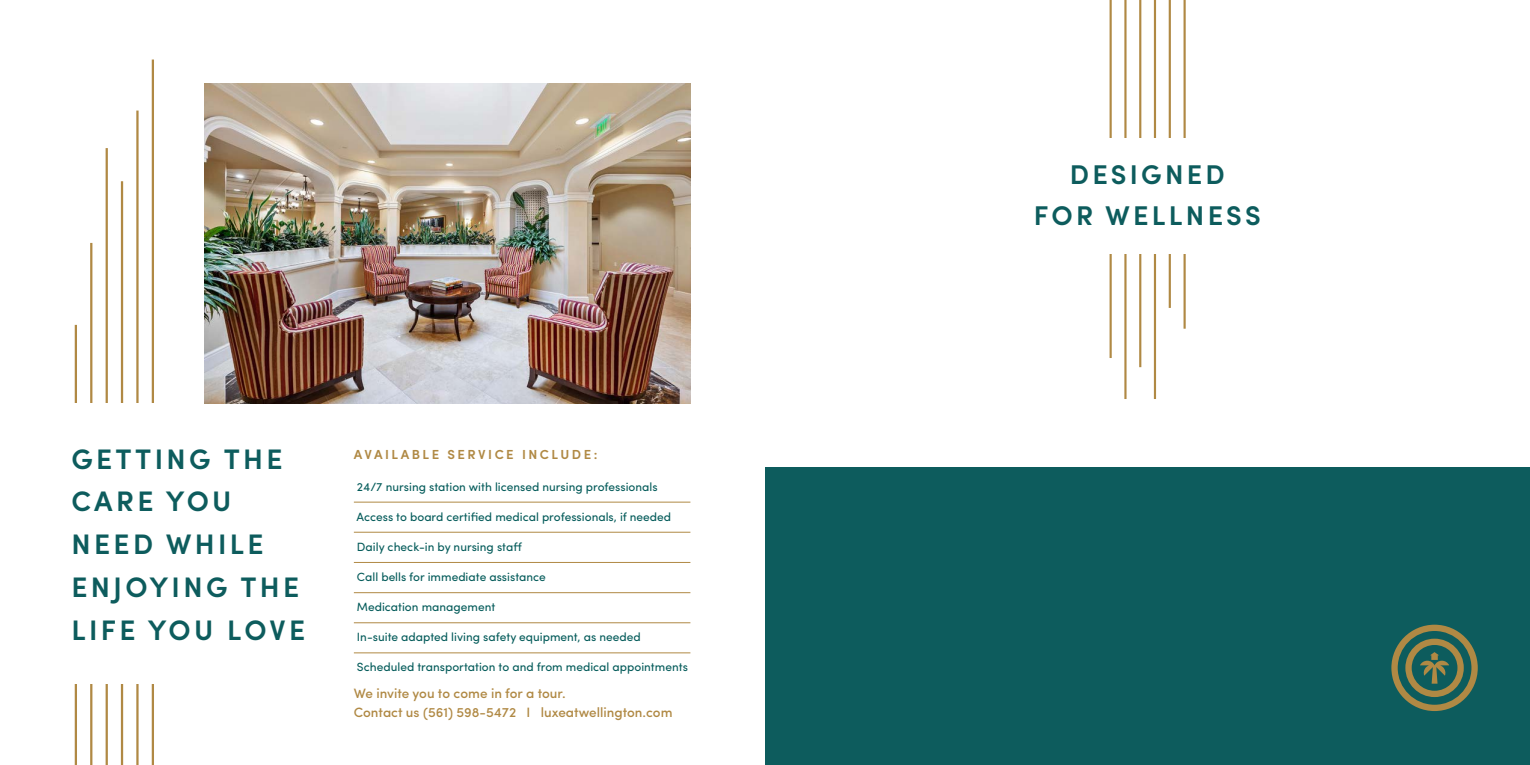
<style>
.page{position:relative;width:1530px;height:765px;background:#fff}
.page>*{position:absolute;margin:0;border:0;box-sizing:border-box;transform-origin:0 0}
.t1{font:600 28.25px/43px "Sofia Pro";letter-spacing:.12em;color:#0d5c5d}
.t2{font:600 27.12px "Sofia Pro";letter-spacing:.12em;color:#0d5c5d}
.body{font:500 13.62px "Sofia Pro";color:#b08944}
.t3{font:600 13.12px "Sofia Pro";letter-spacing:.19em;color:#b08944}
.Bullets{font:12px "Sofia Pro";color:#045b5a}
</style>
<div class="page">
<hr style="left:75px;top:325px;width:2px;height:440px;background:#b08944">
<hr style="left:90px;top:243px;width:2px;height:522px;background:#b08944">
<hr style="left:106px;top:148px;width:2px;height:617px;background:#b08944">
<hr style="left:121px;top:181px;width:2px;height:584px;background:#b08944">
<hr style="left:136px;top:111px;width:3px;height:654px;background:#b08944">
<hr style="left:152px;top:60px;width:2px;height:705px;background:#b08944">
<div style="left:22px;top:403px;width:153px;height:280px;background:#fff"></div>
<img style="left:204px;top:84px;width:486px;height:319px">
<hr style="left:1184px;top:0;width:2px;height:329px;background:#b08944">
<hr style="left:1169px;top:0;width:2px;height:308px;background:#b08944">
<hr style="left:1154px;top:0;width:2px;height:399px;background:#b08944">
<hr style="left:1139px;top:0;width:2px;height:367px;background:#b08944">
<hr style="left:1124px;top:0;width:3px;height:399px;background:#b08944">
<hr style="left:1110px;top:0;width:2px;height:358px;background:#b08944">
<div style="left:765px;top:467px;width:765px;height:298px;background:#0d5c5d"></div>
<div style="left:1004px;top:139px;width:349px;height:115px;background:#fff"></div>
<hr style="left:354px;top:502px;width:336px;height:1px;background:#b08944">
<hr style="left:354px;top:532px;width:336px;height:1px;background:#b08944">
<hr style="left:354px;top:562px;width:336px;height:1px;background:#b08944">
<hr style="left:354px;top:592px;width:336px;height:1px;background:#b08944">
<hr style="left:354px;top:622px;width:336px;height:1px;background:#b08944">
<hr style="left:354px;top:653px;width:336px;height:1px;background:#b08944">
<svg style="left:1391px;top:625px;width:87px;height:86px"></svg>
<p class="t1" style="left:71px;top:435px;width:213px">GETTING THE</p>
<p class="t1" style="left:71px;top:478px;width:162px">CARE YOU</p>
<p class="t1" style="left:71px;top:521px;width:230px">NEED WHILE<br>ENJOYING THE</p>
<p class="t1" style="left:71px;top:607px;width:236px">LIFE YOU LOVE</p>
<p class="t3" style="left:354px;top:444px;width:245px">AVAILABLE SERVICE INCLUDE:</p>
<p class="Bullets" style="left:357px;top:478px;width:302px">24/7 nursing station with licensed nursing professionals</p>
<p class="Bullets" style="left:357px;top:508px;width:316px">Access to board certified medical professionals, if needed</p>
<p class="Bullets" style="left:357px;top:538px;width:166px">Daily check-in by nursing staff</p>
<p class="Bullets" style="left:357px;top:568px;width:190px">Call bells for immediate assistance</p>
<p class="Bullets" style="left:357px;top:598px;width:140px">Medication management</p>
<p class="Bullets" style="left:357px;top:628px;width:285px">In-suite adapted living safety equipment, as needed</p>
<p class="Bullets" style="left:357px;top:658px;width:332px">Scheduled transportation to and from medical appointments</p>
<p class="body" style="left:354px;top:683px;width:213px">We invite you to come in for a tour.</p>
<p class="body" style="left:354px;top:702px;width:320px">Contact us (561) 598-5472 I luxeatwellington.com</p>
<p class="t2" style="left:1070px;top:154px;width:157px">DESIGNED</p>
<p class="t2" style="left:1034px;top:195px;width:228px">FOR WELLNESS</p>
</div>
